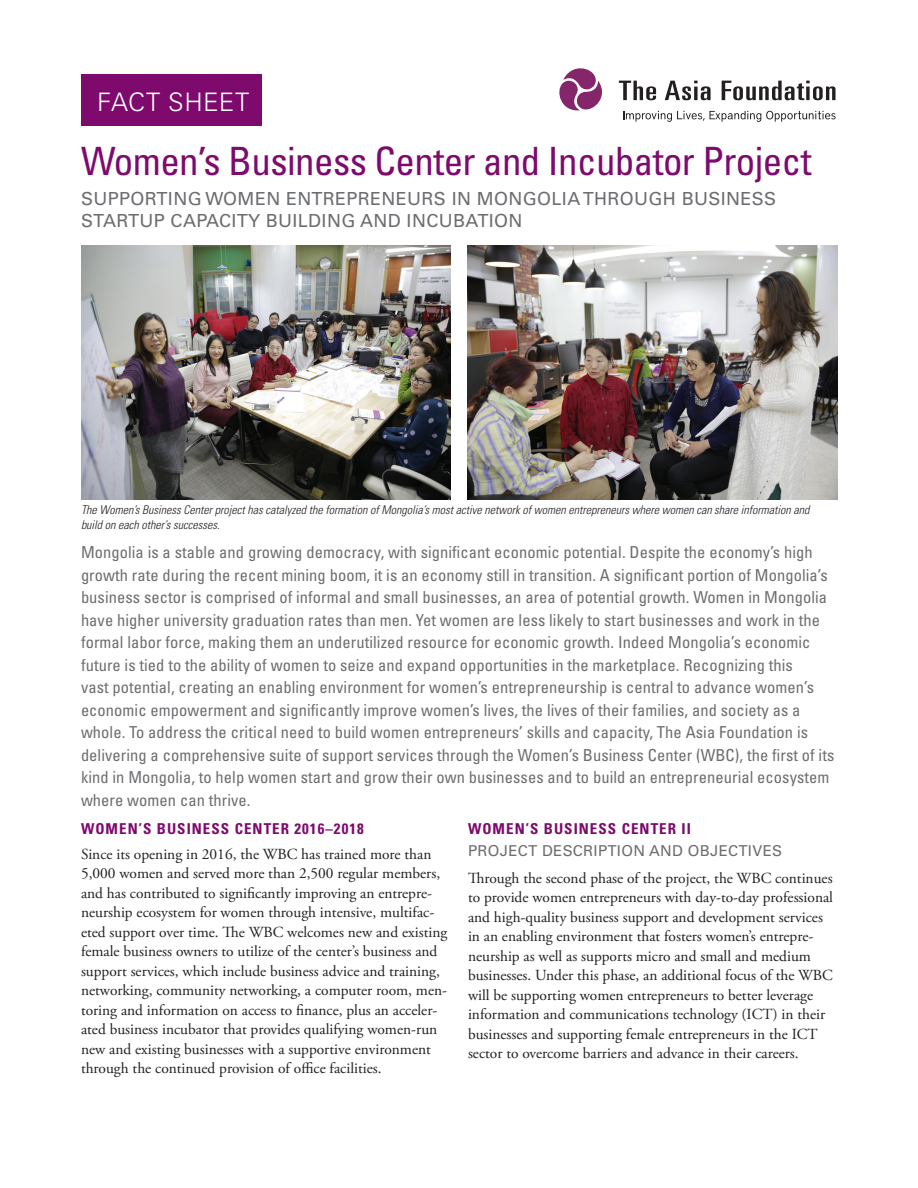
<style>
.page{position:relative;width:918px;height:1188px;background:#fff}
.page>*{position:absolute;margin:0;border:0;box-sizing:border-box;transform-origin:0 0}
.t1{font:condensed 39px "Univers LT Std";letter-spacing:-.015em;color:#7e0a6d}
.t2{font:300 25.5px "Univers LT Std";letter-spacing:.015em;color:#fff}
.t3{font:18px/22.5px "Univers LT Std";letter-spacing:.02em;color:#6c6d70}
.t4{font:condensed 16.5px/22.5px "Univers LT Std";letter-spacing:.005em;color:#6c6d70}
.t5{font:15.3px/19.5px "Adobe Garamond Pro";color:#231f20}
.t6{font:700 condensed 15px "Univers LT Std";letter-spacing:.07em;color:#7e0a6d}
.t7{font:15px "Univers LT Std";letter-spacing:.02em;color:#6c6d70}
.t8{font:italic 300 condensed 12px/14.4px "Univers LT Std";color:#231f20}
</style>
<div class="page">
<svg style="left:623px;top:111px;width:213px;height:11px"></svg>
<svg style="left:619px;top:81px;width:37px;height:19px"></svg>
<svg style="left:665px;top:81px;width:46px;height:19px"></svg>
<svg style="left:722px;top:81px;width:114px;height:19px"></svg>
<svg style="left:559px;top:68px;width:43px;height:43px"></svg>
<img style="left:81px;top:245px;width:369px;height:255px">
<img style="left:468px;top:245px;width:369px;height:255px">
<div style="left:81px;top:74px;width:180px;height:52px;background:#7e0a6d"></div>
<h2 class="t2" style="left:97px;top:87px;width:154px">FACT SHEET</h2>
<h1 class="t1" style="left:81px;top:137px;width:732px">Women’s Business Center and Incubator Project</h1>
<p class="t3" style="left:81px;top:187px;width:697px">SUPPORTING WOMEN ENTREPRENEURS IN MONGOLIA THROUGH BUSINESS<br>STARTUP CAPACITY BUILDING AND INCUBATION</p>
<p class="t8" style="left:81px;top:503px;width:730px">The Women’s Business Center project has catalyzed the formation of Mongolia’s most active network of women entrepreneurs where women can share information and build on each other’s successes.</p>
<p class="t4" style="left:81px;top:541px;width:755px">Mongolia is a stable and growing democracy, with significant economic potential. Despite the economy’s high growth rate during the recent mining boom, it is an economy still in transition. A significant portion of Mongolia’s business sector is comprised of informal and small businesses, an area of potential growth. Women in Mongolia have higher university graduation rates than men. Yet women are less likely to start businesses and work in the formal labor force, making them an underutilized resource for economic growth. Indeed Mongolia’s economic future is tied to the ability of women to seize and expand opportunities in the marketplace. Recognizing this<br>vast potential, creating an enabling environment for women’s entrepreneurship is central to advance women’s economic empowerment and significantly improve women’s lives, the lives of their families, and society as a whole. To address the critical need to build women entrepreneurs’ skills and capacity, The Asia Foundation is delivering a comprehensive suite of support services through the Women’s Business Center (WBC), the first of its kind in Mongolia, to help women start and grow their own businesses and to build an entrepreneurial ecosystem where women can thrive.</p>
<p class="t6" style="left:81px;top:819px;width:284px">WOMEN’S BUSINESS CENTER 2016–2018</p>
<p class="t5" style="left:81px;top:845px;width:368px">Since its opening in 2016, the WBC has trained more than 5,000 women and served more than 2,500 regular members, and has contributed to significantly improving an entrepre&shy;neurship ecosystem for women through intensive, multifac&shy;eted support over time. The WBC welcomes new and existing female business owners to utilize of the center’s business and support services, which include business advice and training, networking, community networking, a computer room, men&shy;toring and information on access to finance, plus an acceler&shy;ated business incubator that provides qualifying women-run new and existing businesses with a supportive environment through the continued provision of office facilities.</p>
<p class="t6" style="left:468px;top:819px;width:224px">WOMEN’S BUSINESS CENTER II</p>
<p class="t7" style="left:468px;top:842px;width:316px">PROJECT DESCRIPTION AND OBJECTIVES</p>
<p class="t5" style="left:468px;top:869px;width:367px">Through the second phase of the project, the WBC continues to provide women entrepreneurs with day-to-day professional and high-quality business support and development services in an enabling environment that fosters women’s entrepre&shy;neurship as well as supports micro and small and medium businesses. Under this phase, an additional focus of the WBC will be supporting women entrepreneurs to better leverage information and communications technology (ICT) in their businesses and supporting female entrepreneurs in the ICT sector to overcome barriers and advance in their careers.</p>
</div>
